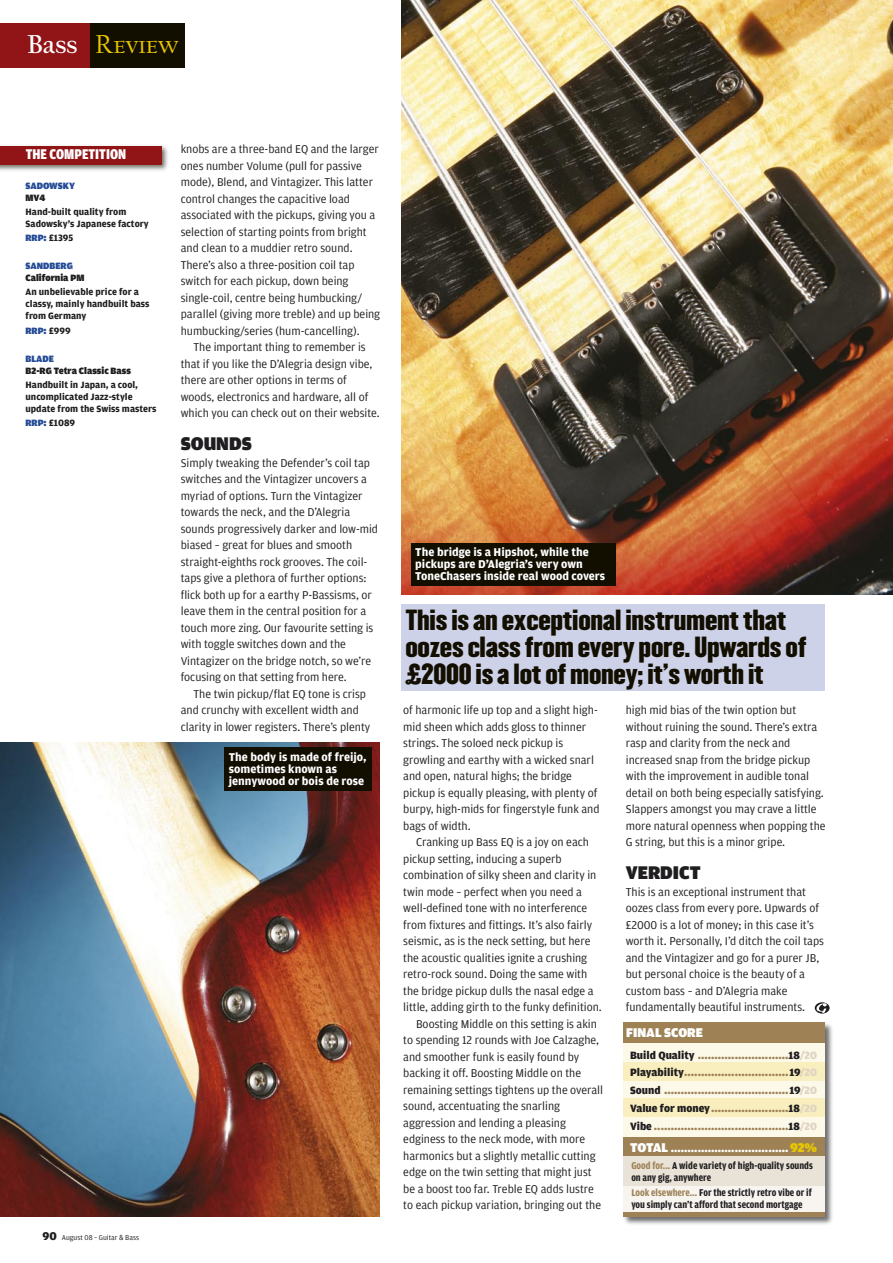
<style>
.page{position:relative;width:893px;height:1263px;background:#fff}
.page>*{position:absolute;margin:0;border:0;box-sizing:border-box;transform-origin:0 0}
.t1{font:27px "FB Californian Expert";color:#e8c600}
.t2{font:25.5px/27px "Champion HTF Welterweight";letter-spacing:-.01em;color:#120e00}
.t3{font:900 19.5px "Amplitude";color:#1f1d1f}
.t4{font:900 15px "Amplitude Cond";color:#fff}
.t5{font:900 13.5px "Amplitude";color:#fff}
.t6{font:12px/16.5px "Amplitude";color:#1f1d1f}
.t7{font:700 12px/12px "Amplitude";color:#fff}
.t8{font:900 11.25px "Amplitude";color:#9e8256}
.t9{font:900 11.25px "Amplitude";color:#fff}
.t10{font:700 10.5px/12px "Amplitude Cond";color:#1f1d1f}
.t11{font:700 9.75px/12px "Amplitude";color:#1f1d1f}
.t12{font:900 9.75px/12px "Amplitude";color:#1f1d1f}
.t13{font:900 9.75px/12px "Amplitude";color:#244b96}
.t14{font:7.5px "Amplitude";color:#1f1d1f}
.s1{font-family:"FB Californian";font-weight:700;color:#fff}
.s2{color:#1f1d1f}
.s3{font-weight:900;color:#244b96}
.s4{color:#244b96}
.s5{font-weight:700;color:#1f1d1f}
.s6{font-weight:900;font-size:12px}
.s7{color:#dfd4c3}
.s8{font-size:13.5px}
.s9{font-size:13.5px;color:#e8c600}
.s10{color:#9e8256}
</style>
<div class="page">
<div style="left:0;top:23px;width:185px;height:45px;background:#120e00"></div>
<div style="left:0;top:23px;width:89px;height:45px;background:#911416"></div>
<img style="left:401px;top:0;width:492px;height:594px">
<img style="left:0;top:743px;width:380px;height:473px">
<div style="left:623px;top:1021px;width:212px;height:205px;background:#1f1d1f;opacity:.65"></div>
<div style="left:624px;top:1156px;width:201px;height:32px;background:#e9e2d6"></div>
<div style="left:624px;top:1187px;width:201px;height:27px;background:#f8f5f1"></div>
<div style="left:624px;top:1031px;width:201px;height:33px;background:#fdf9e9"></div>
<div style="left:624px;top:1062px;width:201px;height:19px;background:#f9eebd"></div>
<div style="left:624px;top:1081px;width:201px;height:18px;background:#fdf9e9"></div>
<div style="left:624px;top:1098px;width:201px;height:20px;background:#f9eebd"></div>
<div style="left:624px;top:1117px;width:201px;height:28px;background:#fdf9e9"></div>
<div style="left:624px;top:1022px;width:201px;height:21px;background:#9e8256"></div>
<hr style="left:624px;top:1212px;width:201px;height:4px;background:#9e8256">
<div style="left:624px;top:1137px;width:201px;height:19px;background:#9e8256"></div>
<div style="left:0;top:143px;width:170px;height:30px;background:#120e00;opacity:.6"></div>
<div style="left:0;top:146px;width:162px;height:18px;background:#911416"></div>
<div style="left:401px;top:604px;width:424px;height:86px;background:#ced2e9"></div>
<svg style="left:815px;top:1002px;width:15px;height:11px"></svg>
<svg style="left:816px;top:1003px;width:11px;height:10px"></svg>
<div style="left:411px;top:543px;width:204px;height:43px;background:#120e00"></div>
<div style="left:225px;top:748px;width:147px;height:43px;background:#120e00"></div>
<p class="t1" style="left:27px;top:31px;width:153px"><span class="s1">Bass</span> Review</p>
<p class="t4" style="left:26px;top:146px;width:102px">THE COMPETITION</p>
<p class="t6" style="left:181px;top:141px;width:201px">knobs are a three-band EQ and the larger ones number Volume (pull for passive mode), Blend, and Vintagizer. This latter control changes the capacitive load associated with the pickups, giving you a selection of starting points from bright and clean to a muddier retro sound.<br>There’s also a three-position coil tap switch for each pickup, down being single-coil, centre being humbucking/ parallel (giving more treble) and up being humbucking/series (hum-cancelling).</p>
<p class="t6" style="left:181px;top:339px;width:201px;text-indent:13px">The important thing to remember is that if you like the D’Alegria design vibe, there are other options in terms of woods, electronics and hardware, all of which you can check out on their website.</p>
<p class="t3" style="left:181px;top:433px;width:73px">SOUNDS</p>
<p class="t6" style="left:181px;top:454px;width:199px">Simply tweaking the Defender’s coil tap switches and the Vintagizer uncovers a myriad of options. Turn the Vintagizer towards the neck, and the D’Alegria sounds progressively darker and low-mid biased – great for blues and smooth straight-eighths rock grooves. The coil&shy;taps give a plethora of further options: flick both up for a earthy P-Bassisms, or leave them in the central position for a touch more zing. Our favourite setting is with toggle switches down and the Vintagizer on the bridge notch, so we’re focusing on that setting from here.</p>
<p class="t6" style="left:181px;top:685px;width:191px;text-indent:13px">The twin pickup/flat EQ tone is crisp and crunchy with excellent width and clarity in lower registers. There’s plenty</p>
<p class="t13" style="left:26px;top:180px;width:51px">SADOWSKY<br><span class="s2">MV4</span></p>
<p class="t11" style="left:26px;top:206px;width:125px">Hand-built quality from<br>Sadowsky’s Japanese factory</p>
<p class="t11" style="left:26px;top:232px;width:49px"><span class="s3">RRP:</span> £1395</p>
<p class="t12" style="left:26px;top:260px;width:60px"><span class="s4">SANDBERG<br></span>California PM</p>
<p class="t11" style="left:26px;top:286px;width:126px">An unbelievable price for a classy, mainly handbuilt bass from Germany</p>
<p class="t13" style="left:26px;top:324px;width:47px">RRP: <span class="s5">£999</span></p>
<p class="t12" style="left:26px;top:353px;width:107px"><span class="s4">BLADE<br></span>B2-RG Tetra Classic Bass</p>
<p class="t11" style="left:26px;top:379px;width:132px">Handbuilt in Japan, a cool, uncomplicated Jazz-style update from the Swiss masters</p>
<p class="t11" style="left:26px;top:417px;width:51px"><span class="s3">RRP:</span> £1089</p>
<p class="t7" style="left:229px;top:751px;width:139px">The body is made of freijo, sometimes known as jennywood or bois de rose</p>
<p class="t14" style="left:43px;top:1233px;width:98px"><span class="s6">90</span> August 08 – Guitar &amp; Bass</p>
<p class="t7" style="left:415px;top:547px;width:191px">The bridge is a Hipshot, while the pickups are D’Alegria’s very own<br>ToneChasers inside real wood covers</p>
<p class="t2" style="left:405px;top:607px;width:402px">This is an exceptional instrument that oozes class from every pore. Upwards of £2000 is a lot of money; it’s worth it</p>
<p class="t6" style="left:403px;top:702px;width:198px">of harmonic life up top and a slight high&shy;mid sheen which adds gloss to thinner strings. The soloed neck pickup is growling and earthy with a wicked snarl and open, natural highs; the bridge pickup is equally pleasing, with plenty of burpy, high-mids for fingerstyle funk and bags of width.</p>
<p class="t6" style="left:403px;top:834px;width:200px;text-indent:13px">Cranking up Bass EQ is a joy on each pickup setting, inducing a superb combination of silky sheen and clarity in twin mode – perfect when you need a well-defined tone with no interference from fixtures and fittings. It’s also fairly seismic, as is the neck setting, but here the acoustic qualities ignite a crushing retro-rock sound. Doing the same with the bridge pickup dulls the nasal edge a little, adding girth to the funky definition.</p>
<p class="t6" style="left:403px;top:1015px;width:201px;text-indent:13px">Boosting Middle on this setting is akin to spending 12 rounds with Joe Calzaghe, and smoother funk is easily found by backing it off. Boosting Middle on the remaining settings tightens up the overall sound, accentuating the snarling aggression and lending a pleasing edginess to the neck mode, with more harmonics but a slightly metallic cutting edge on the twin setting that might just be a boost too far. Treble EQ adds lustre to each pickup variation, bringing out the</p>
<p class="t6" style="left:626px;top:702px;width:201px">high mid bias of the twin option but without ruining the sound. There’s extra rasp and clarity from the neck and increased snap from the bridge pickup with the improvement in audible tonal detail on both being especially satisfying.<br>Slappers amongst you may crave a little more natural openness when popping the G string, but this is a minor gripe.</p>
<p class="t3" style="left:626px;top:862px;width:76px">VERDICT</p>
<p class="t6" style="left:626px;top:883px;width:200px">This is an exceptional instrument that oozes class from every pore. Upwards of £2000 is a lot of money; in this case it’s worth it. Personally, I’d ditch the coil taps and the Vintagizer and go for a purer JB, but personal choice is the beauty of a custom bass – and D’Alegria make fundamentally beautiful instruments.</p>
<p class="t5" style="left:626px;top:1025px;width:78px">FINAL SCORE</p>
<p class="t8" style="left:630px;top:1049px;width:189px"><span class="s2">Build Quality</span> ...........................<span class="s2">18</span><span class="s7">/20</span></p>
<p class="t8" style="left:630px;top:1066px;width:189px"><span class="s2">Playability</span> ...............................<span class="s2">19</span><span class="s7">/20</span></p>
<p class="t8" style="left:630px;top:1084px;width:189px"><span class="s2">Sound</span> .....................................<span class="s2">19</span><span class="s7">/20</span></p>
<p class="t8" style="left:630px;top:1102px;width:189px"><span class="s2">Value for money</span> .......................<span class="s2">18</span><span class="s7">/20</span></p>
<p class="t8" style="left:630px;top:1120px;width:189px"><span class="s2">Vibe</span> ........................................<span class="s2">18</span><span class="s7">/20</span></p>
<p class="t9" style="left:630px;top:1142px;width:189px"><span class="s8">TOTAL</span> ...................................<span class="s9">92%</span></p>
<p class="t10" style="left:631px;top:1160px;width:183px"><span class="s10">Good for...</span> A wide variety of high-quality sounds on any gig, anywhere</p>
<p class="t10" style="left:631px;top:1187px;width:182px"><span class="s10">Look elsewhere...</span> For the strictly retro vibe or if you simply can’t afford that second mortgage</p>
</div>
